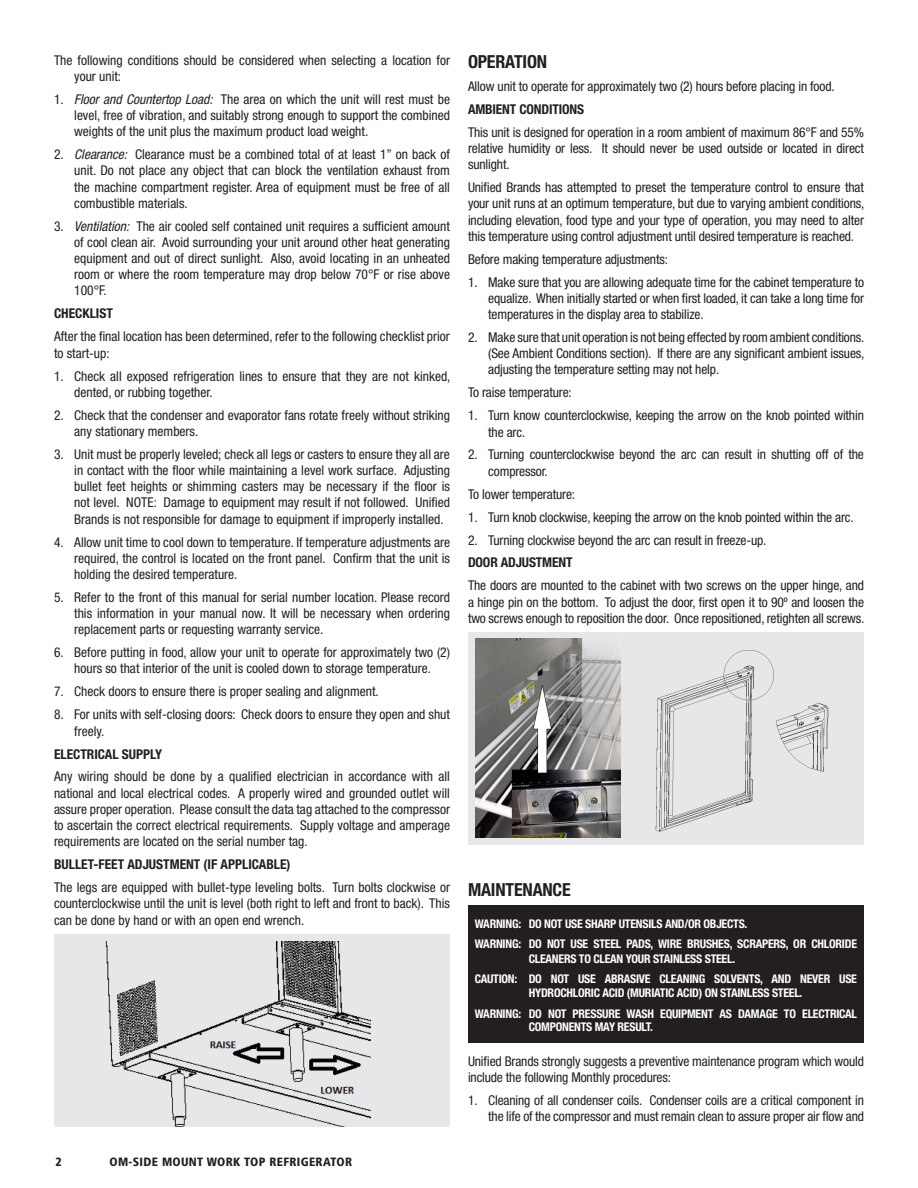
<style>
.page{position:relative;width:918px;height:1188px;background:#fff}
.page>*{position:absolute;margin:0;border:0;box-sizing:border-box;transform-origin:0 0}
.t1{font:700 condensed 18px "Helvetica Neue";letter-spacing:-.01em;color:#231f20}
.t2{font:condensed 13.5px/16.2px "Helvetica Neue";color:#231f20;text-align:justify}
.t3{font:700 condensed 13.5px "Helvetica Neue";color:#231f20}
.t4{font:700 condensed 12px/14.4px "Helvetica Neue";letter-spacing:-.02em;color:#fff}
.t5{font:900 condensed 12px "Frutiger";letter-spacing:.025em;color:#231f20}
.s1{font-style:italic}
</style>
<div class="page">
<div style="left:54px;top:934px;width:396px;height:192px;background:#e6e7e9"></div>
<img style="left:105px;top:941px;width:266px;height:185px">
<div style="left:468px;top:632px;width:396px;height:213px;background:#e6e7e9"></div>
<img style="left:655px;top:650px;width:174px;height:182px">
<img style="left:475px;top:639px;width:146px;height:198px">
<div style="left:468px;top:906px;width:396px;height:137px;background:#231f20"></div>
<p class="t2" style="left:74px;top:52px;width:377px;text-indent:-20px">The following conditions should be considered when selecting a location for your unit:</p>
<p class="t2" style="left:74px;top:91px;width:377px;text-indent:-20px">1. <span class="s1">Floor and Countertop Load:</span> The area on which the unit will rest must be level, free of vibration, and suitably strong enough to support the combined weights of the unit plus the maximum product load weight.</p>
<p class="t2" style="left:74px;top:146px;width:377px;text-indent:-20px">2. <span class="s1">Clearance:</span> Clearance must be a combined total of at least 1” on back of unit. Do not place any object that can block the ventilation exhaust from the machine compartment register. Area of equipment must be free of all combustible materials.</p>
<p class="t2" style="left:74px;top:218px;width:377px;text-indent:-20px">3. <span class="s1">Ventilation:</span> The air cooled self contained unit requires a sufficient amount of cool clean air. Avoid surrounding your unit around other heat generating equipment and out of direct sunlight. Also, avoid locating in an unheated room or where the room temperature may drop below 70°F or rise above 100°F.</p>
<p class="t3" style="left:54px;top:305px;width:60px">CHECKLIST</p>
<p class="t2" style="left:54px;top:328px;width:397px">After the final location has been determined, refer to the following checklist prior to start-up:</p>
<p class="t2" style="left:74px;top:368px;width:378px;text-indent:-20px">1. Check all exposed refrigeration lines to ensure that they are not kinked, dented, or rubbing together.</p>
<p class="t2" style="left:74px;top:407px;width:377px;text-indent:-20px">2. Check that the condenser and evaporator fans rotate freely without striking any stationary members.</p>
<p class="t2" style="left:74px;top:446px;width:377px;text-indent:-20px">3. Unit must be properly leveled; check all legs or casters to ensure they all are in contact with the floor while maintaining a level work surface. Adjusting bullet feet heights or shimming casters may be necessary if the floor is not level. NOTE: Damage to equipment may result if not followed. Unified Brands is not responsible for damage to equipment if improperly installed.</p>
<p class="t2" style="left:74px;top:534px;width:377px;text-indent:-20px">4. Allow unit time to cool down to temperature. If temperature adjustments are required, the control is located on the front panel. Confirm that the unit is holding the desired temperature.</p>
<p class="t2" style="left:74px;top:589px;width:377px;text-indent:-20px">5. Refer to the front of this manual for serial number location. Please record this information in your manual now. It will be necessary when ordering replacement parts or requesting warranty service.</p>
<p class="t2" style="left:54px;top:644px;width:397px;text-align:center">6. Before putting in food, allow your unit to operate for approximately two (2) hours so that interior of the unit is cooled down to storage temperature.</p>
<p class="t2" style="left:54px;top:683px;width:326px">7. Check doors to ensure there is proper sealing and alignment.</p>
<p class="t2" style="left:74px;top:706px;width:377px;text-indent:-20px">8. For units with self-closing doors: Check doors to ensure they open and shut freely.</p>
<p class="t3" style="left:54px;top:746px;width:110px">ELECTRICAL SUPPLY</p>
<p class="t2" style="left:54px;top:769px;width:398px">Any wiring should be done by a qualified electrician in accordance with all national and local electrical codes. A properly wired and grounded outlet will assure proper operation. Please consult the data tag attached to the compressor to ascertain the correct electrical requirements. Supply voltage and amperage requirements are located on the serial number tag.</p>
<p class="t3" style="left:54px;top:856px;width:238px">BULLET-FEET ADJUSTMENT (IF APPLICABLE)</p>
<p class="t2" style="left:54px;top:879px;width:398px">The legs are equipped with bullet-type leveling bolts. Turn bolts clockwise or counterclockwise until the unit is level (both right to left and front to back). This can be done by hand or with an open end wrench.</p>
<p class="t5" style="left:56px;top:1154px;width:8px">2</p>
<p class="t5" style="left:110px;top:1154px;width:244px">OM-SIDE MOUNT WORK TOP REFRIGERATOR</p>
<p class="t1" style="left:468px;top:51px;width:81px">OPERATION</p>
<p class="t2" style="left:468px;top:78px;width:368px">Allow unit to operate for approximately two (2) hours before placing in food.</p>
<p class="t3" style="left:468px;top:101px;width:118px">AMBIENT CONDITIONS</p>
<p class="t2" style="left:468px;top:124px;width:398px">This unit is designed for operation in a room ambient of maximum 86°F and 55% relative humidity or less. It should never be used outside or located in direct sunlight.</p>
<p class="t2" style="left:468px;top:179px;width:398px">Unified Brands has attempted to preset the temperature control to ensure that your unit runs at an optimum temperature, but due to varying ambient conditions, including elevation, food type and your type of operation, you may need to alter this temperature using control adjustment until desired temperature is reached.</p>
<p class="t2" style="left:468px;top:251px;width:201px">Before making temperature adjustments:</p>
<p class="t2" style="left:488px;top:274px;width:377px;text-indent:-20px">1. Make sure that you are allowing adequate time for the cabinet temperature to equalize. When initially started or when first loaded, it can take a long time for temperatures in the display area to stabilize.</p>
<p class="t2" style="left:488px;top:329px;width:378px;text-indent:-20px">2. Make sure that unit operation is not being effected by room ambient conditions. (See Ambient Conditions section). If there are any significant ambient issues, adjusting the temperature setting may not help.</p>
<p class="t2" style="left:468px;top:384px;width:105px">To raise temperature:</p>
<p class="t2" style="left:488px;top:407px;width:377px;text-indent:-20px">1. Turn know counterclockwise, keeping the arrow on the knob pointed within the arc.</p>
<p class="t2" style="left:488px;top:447px;width:377px;text-indent:-20px">2. Turning counterclockwise beyond the arc can result in shutting off of the compressor.</p>
<p class="t2" style="left:468px;top:486px;width:109px">To lower temperature:</p>
<p class="t2" style="left:468px;top:509px;width:387px">1. Turn knob clockwise, keeping the arrow on the knob pointed within the arc.</p>
<p class="t2" style="left:468px;top:532px;width:300px">2. Turning clockwise beyond the arc can result in freeze-up.</p>
<p class="t3" style="left:468px;top:554px;width:106px">DOOR ADJUSTMENT</p>
<p class="t2" style="left:468px;top:577px;width:398px">The doors are mounted to the cabinet with two screws on the upper hinge, and a hinge pin on the bottom. To adjust the door, first open it to 90º and loosen the two screws enough to reposition the door. Once repositioned, retighten all screws.</p>
<p class="t1" style="left:468px;top:879px;width:104px">MAINTENANCE</p>
<p class="t4" style="left:475px;top:916px;width:274px">WARNING: DO NOT USE SHARP UTENSILS AND/OR OBJECTS.</p>
<p class="t4" style="left:529px;top:937px;width:330px;text-indent:-54px">WARNING: DO NOT USE STEEL PADS, WIRE BRUSHES, SCRAPERS, OR CHLORIDE<br>CLEANERS TO CLEAN YOUR STAINLESS STEEL.</p>
<p class="t4" style="left:475px;top:971px;width:384px;text-align:center">CAUTION: DO NOT USE ABRASIVE CLEANING SOLVENTS, AND NEVER USE<br>HYDROCHLORIC ACID (MURIATIC ACID) ON STAINLESS STEEL.</p>
<p class="t4" style="left:529px;top:1006px;width:330px;line-height:13.5px;text-indent:-54px">WARNING: DO NOT PRESSURE WASH EQUIPMENT AS DAMAGE TO ELECTRICAL<br>COMPONENTS MAY RESULT.</p>
<p class="t2" style="left:468px;top:1053px;width:398px">Unified Brands strongly suggests a preventive maintenance program which would include the following Monthly procedures:</p>
<p class="t2" style="left:468px;top:1092px;width:398px;text-align:right">1. Cleaning of all condenser coils. Condenser coils are a critical component in the life of the compressor and must remain clean to assure proper air flow and</p>
</div>
